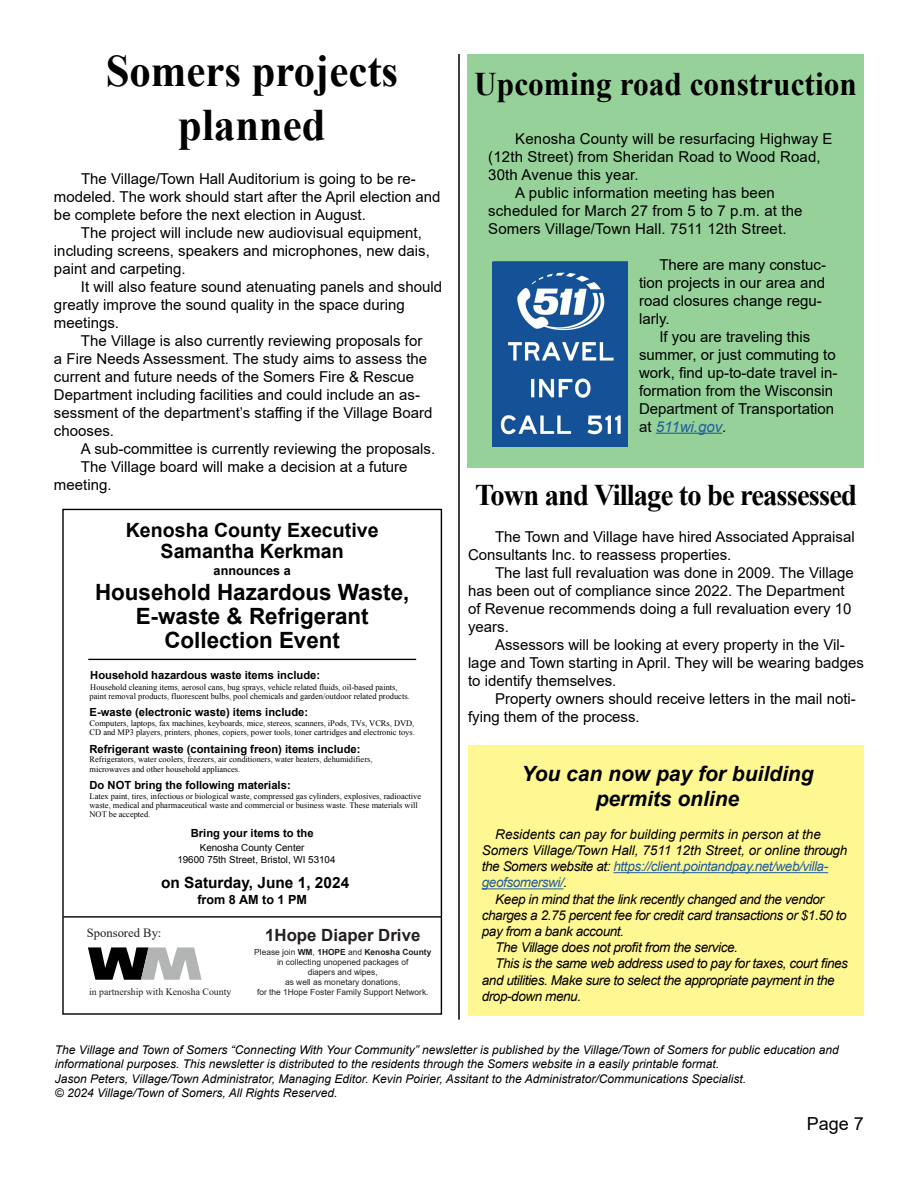
<style>
.page{position:relative;width:918px;height:1188px;background:#fff}
.page>*{position:absolute;margin:0;border:0;box-sizing:border-box;transform-origin:0 0}
.t1{font:700 45px/54px "Times New Roman";color:#000;text-align:center;scale:.95 1}
.t2{font:700 33px "Times New Roman";color:#000;scale:.95 1}
.t3{font:700 30px "Times New Roman";letter-spacing:-.03em;color:#000;scale:.95 1}
.t4{font:700 22.35px/23.9px "Arial";color:#000;text-align:center}
.t5{font:italic 700 21px/25.2px "Arial";color:#000;text-align:center}
.t6{font:700 19.65px/21px "Arial";color:#000;text-align:center}
.t7{font:18px "Arial";color:#000}
.t8{font:700 16.8px "Arial";color:#231f20}
.t9{font:700 15.45px "Arial";color:#000}
.t10{font:15px/18px "Arial";color:#000}
.t11{font:italic 13.5px "Arial";letter-spacing:-.03em;color:#000}
.t12{font:italic 13.5px "Arial";color:#000}
.t13{font:italic 13.5px "Arial";letter-spacing:-.03em;color:#215e9e}
.t14{font:700 12.6px "Arial";color:#000}
.t15{font:12.6px "Times New Roman";color:#231f20}
.t16{font:italic 12px/14.4px "Arial";color:#000}
.t17{font:700 11.25px "Arial";color:#000}
.t18{font:9.75px/11.9px "Arial";color:#000}
.t19{font:9.75px "Times New Roman";color:#231f20}
.t20{font:8.4px/9.1px "Times New Roman";color:#000}
.t21{font:8.4px/10.1px "Arial";color:#231f20;text-align:center}
.s1{font-weight:700}
.s2{font-style:italic;color:#215e9e}
.s3{color:#000}
</style>
<div class="page">
<hr style="left:458px;top:54px;width:2px;height:966px;background:#000">
<svg style="left:88px;top:947px;width:114px;height:33px"></svg>
<hr style="left:63px;top:916px;width:379px;height:2px;background:#000">
<hr style="left:88px;top:659px;width:328px;height:1px;background:#000">
<div style="left:467px;top:54px;width:397px;height:414px;background:#95d199"></div>
<img style="left:493px;top:262px;width:134px;height:184px">
<hr style="left:656px;top:433px;width:66px;height:1px;background:#215e9e">
<div style="left:468px;top:745px;width:396px;height:271px;background:#fff791"></div>
<hr style="left:614px;top:872px;width:214px;height:1px;background:#215e9e">
<hr style="left:482px;top:888px;width:82px;height:1px;background:#215e9e">
<h1 class="t1" style="left:106px;top:43px;width:309px">Somers projects planned</h1>
<p class="t10" style="left:54px;top:170px;width:388px;text-indent:27px">The Village/Town Hall Auditorium is going to be re&shy;modeled. The work should start after the April election and be complete before the next election in August.</p>
<p class="t10" style="left:54px;top:224px;width:377px;text-indent:27px">The project will include new audiovisual equipment, including screens, speakers and microphones, new dais, paint and carpeting.</p>
<p class="t10" style="left:54px;top:278px;width:390px;text-indent:27px">It will also feature sound atenuating panels and should greatly improve the sound quality in the space during meetings.</p>
<p class="t10" style="left:54px;top:332px;width:380px;text-indent:27px">The Village is also currently reviewing proposals for a Fire Needs Assessment. The study aims to assess the current and future needs of the Somers Fire &amp; Rescue Department including facilities and could include an as&shy;sessment of the department’s staffing if the Village Board chooses.</p>
<p class="t10" style="left:81px;top:440px;width:356px">A sub-committee is currently reviewing the proposals.</p>
<p class="t10" style="left:81px;top:458px;width:328px">The Village board will make a decision at a future</p>
<p class="t10" style="left:54px;top:476px;width:59px">meeting.</p>
<h3 class="t6" style="left:126px;top:520px;width:254px">Kenosha County Executive<br>Samantha Kerkman</h3>
<p class="t14" style="left:214px;top:562px;width:79px">announces a</p>
<h3 class="t4" style="left:95px;top:581px;width:316px">Household Hazardous Waste,<br>E-waste &amp; Refrigerant<br>Collection Event</h3>
<p class="t17" style="left:90px;top:668px;width:231px">Household hazardous waste items include:</p>
<p class="t20" style="left:90px;top:682px;width:322px">Household cleaning items, aerosol cans, bug sprays, vehicle related fluids, oil-based paints, paint removal products, fluorescent bulbs, pool chemicals and garden/outdoor related products.</p>
<p class="t17" style="left:90px;top:705px;width:220px">E-waste (electronic waste) items include:</p>
<p class="t20" style="left:90px;top:718px;width:327px">Computers, laptops, fax machines, keyboards, mice, stereos, scanners, iPods, TVs, VCRs, DVD,<br>CD and MP3 players, printers, phones, copiers, power tools, toner cartridges and electronic toys.</p>
<p class="t17" style="left:90px;top:741px;width:272px">Refrigerant waste (containing freon) items include:</p>
<p class="t20" style="left:90px;top:755px;width:284px">Refrigerators, water coolers, freezers, air conditioners, water heaters, dehumidifiers, microwaves and other household appliances.</p>
<p class="t17" style="left:90px;top:778px;width:203px">Do NOT bring the following materials:</p>
<p class="t20" style="left:90px;top:791px;width:333px">Latex paint, tires, infectious or biological waste, compressed gas cylinders, explosives, radioactive waste, medical and pharmaceutical waste and commercial or business waste. These materials will<br>NOT be accepted.</p>
<p class="t17" style="left:191px;top:825px;width:124px">Bring your items to the</p>
<p class="t18" style="left:177px;top:841px;width:160px;text-indent:23px">Kenosha County Center<br>19600 75th Street, Bristol, WI 53104</p>
<p class="t9" style="left:161px;top:872px;width:190px">on Saturday, June 1, 2024</p>
<p class="t14" style="left:197px;top:891px;width:111px">from 8 AM to 1 PM</p>
<p class="t15" style="left:87px;top:924px;width:76px">Sponsored By:</p>
<p class="t8" style="left:265px;top:923px;width:157px">1Hope Diaper Drive</p>
<p class="t21" style="left:254px;top:947px;width:179px">Please join <span class="s1">WM</span>, <span class="s1">1HOPE</span> and <span class="s1">Kenosha County </span>in collecting unopened packages of<br>diapers and wipes,<br>as well as monetary donations,<br>for the 1Hope Foster Family Support Network.</p>
<p class="t19" style="left:89px;top:985px;width:144px">in partnership with Kenosha County</p>
<h2 class="t2" style="left:474px;top:60px;width:404px">Upcoming road construction</h2>
<p class="t10" style="left:515px;top:129px;width:319px">Kenosha County will be resurfacing Highway E</p>
<p class="t10" style="left:488px;top:147px;width:334px">(12th Street) from Sheridan Road to Wood Road,</p>
<p class="t10" style="left:488px;top:165px;width:152px">30th Avenue this year.</p>
<p class="t10" style="left:515px;top:183px;width:261px">A public information meeting has been</p>
<p class="t10" style="left:488px;top:201px;width:316px">scheduled for March 27 from 5 to 7 p.m. at the</p>
<p class="t10" style="left:488px;top:219px;width:300px">Somers Village/Town Hall. 7511 12th Street.</p>
<p class="t10" style="left:639px;top:255px;width:188px;text-indent:20px">There are many constuc&shy;tion projects in our area and road closures change regu&shy;larly.</p>
<p class="t10" style="left:639px;top:327px;width:200px;text-indent:20px">If you are traveling this summer, or just commuting to work, find up-to-date travel in&shy;formation from the Wisconsin<br>Department of Transportation at <span class="s2">511wi.gov</span>.</p>
<h3 class="t3" style="left:475px;top:473px;width:404px">Town and Village to be reassessed</h3>
<p class="t10" style="left:468px;top:528px;width:388px;text-indent:27px">The Town and Village have hired Associated Appraisal<br>Consultants Inc. to reassess properties.</p>
<p class="t10" style="left:468px;top:564px;width:387px;text-indent:27px">The last full revaluation was done in 2009. The Village has been out of compliance since 2022. The Department of Revenue recommends doing a full revaluation every 10 years.</p>
<p class="t10" style="left:468px;top:636px;width:397px;text-indent:27px">Assessors will be looking at every property in the Vil&shy;lage and Town starting in April. They will be wearing badges to identify themselves.</p>
<p class="t10" style="left:468px;top:690px;width:389px;text-indent:27px">Property owners should receive letters in the mail noti&shy;fying them of the process.</p>
<h3 class="t5" style="left:522px;top:762px;width:294px">You can now pay for building permits online</h3>
<p class="t12" style="left:495px;top:825px;width:327px">Residents can pay for building permits in person at the</p>
<p class="t12" style="left:482px;top:842px;width:367px">Somers Village/Town Hall, 7511 12th Street, or online through</p>
<p class="t13" style="left:482px;top:858px;width:348px"><span class="s3">the Somers website at:</span> https://client.pointandpay.net/web/villa-</p>
<p class="t13" style="left:482px;top:874px;width:87px">geofsomerswi/<span class="s3">.</span></p>
<p class="t11" style="left:495px;top:890px;width:330px">Keep in mind that the link recently changed and the vendor</p>
<p class="t11" style="left:482px;top:906px;width:366px">charges a 2.75 percent fee for credit card transactions or $1.50 to</p>
<p class="t11" style="left:482px;top:923px;width:144px">pay from a bank account.</p>
<p class="t11" style="left:495px;top:939px;width:244px">The Village does not profit from the service.</p>
<p class="t11" style="left:495px;top:955px;width:354px">This is the same web address used to pay for taxes, court fines</p>
<p class="t11" style="left:482px;top:971px;width:355px">and utilities. Make sure to select the appropriate payment in the</p>
<p class="t11" style="left:482px;top:987px;width:101px">drop-down menu.</p>
<p class="t16" style="left:55px;top:1042px;width:786px">The Village and Town of Somers “Connecting With Your Community” newsletter is published by the Village/Town of Somers for public education and informational purposes. This newsletter is distributed to the residents through the Somers website in a easily printable format.<br>Jason Peters, Village/Town Administrator, Managing Editor. Kevin Poirier, Assitant to the Administrator/Communications Specialist.<br>© 2024 Village/Town of Somers, All Rights Reserved.</p>
<p class="t7" style="left:807px;top:1111px;width:59px">Page 7</p>
</div>
